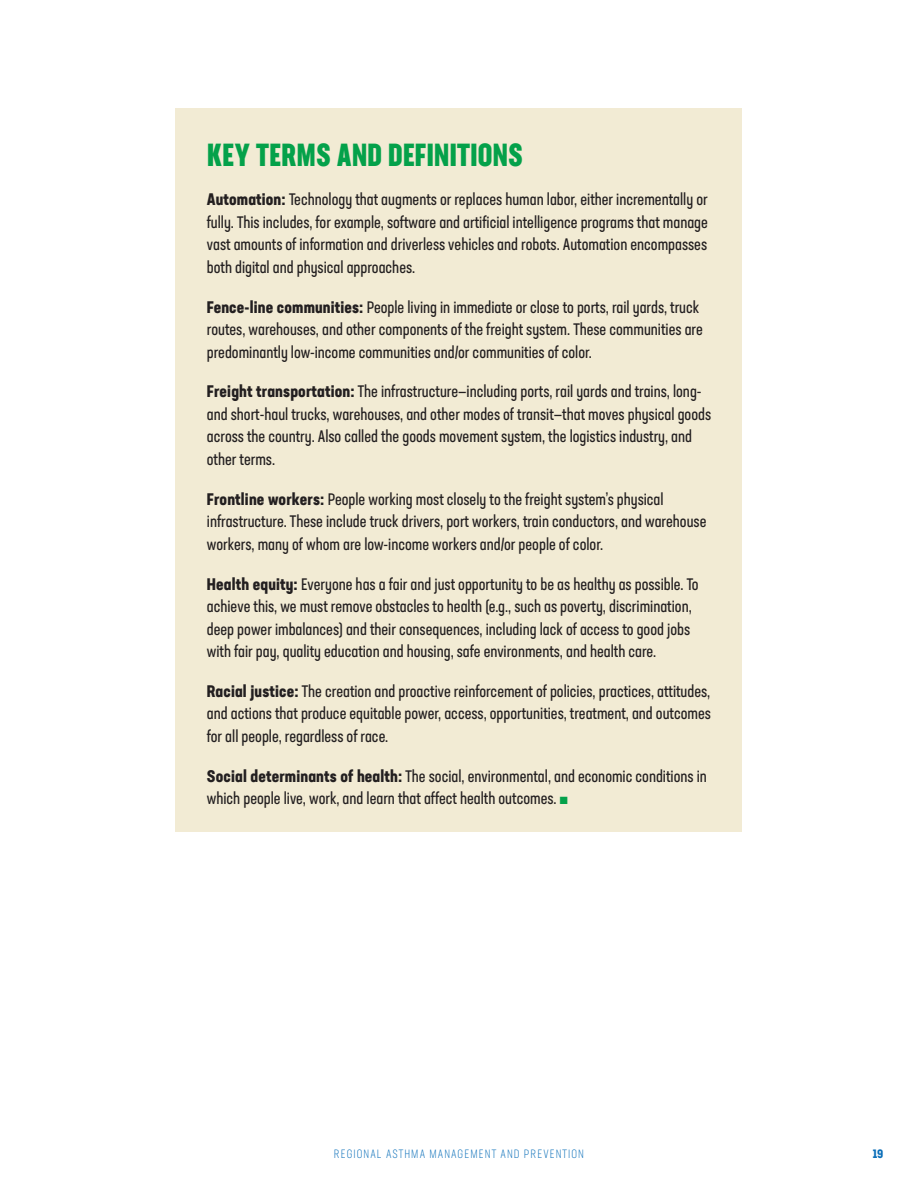
<style>
.page{position:relative;width:918px;height:1188px;background:#fff}
.page>*{position:absolute;margin:0;border:0;box-sizing:border-box;transform-origin:0 0}
.t1{font:700 31.5px "Neusa Next Std Compact";letter-spacing:.01em;color:#04a14a}
.t2{font:16.5px/22.5px "Neusa Next Std Compact";color:#231f20}
.t3{font:300 12px "Neusa Next Std Compact";letter-spacing:.09em;color:#0b6fb9}
.t4{font:700 condensed 12px "Neusa Next Std";color:#0b6fb9}
.s1{font-family:"Neusa Next Std";font-weight:700;font-stretch:condensed}
.s2{color:#04a14a}
</style>
<div class="page">
<div style="left:176px;top:108px;width:567px;height:724px;background:#f2ebd4"></div>
<h1 class="t1" style="left:207px;top:141px;width:318px">KEY TERMS AND DEFINITIONS</h1>
<p class="t2" style="left:207px;top:190px;width:503px;text-align:justify"><span class="s1">Automation:</span> Technology that augments or replaces human labor, either incrementally or fully. This includes, for example, software and artificial intelligence programs that manage vast amounts of information and driverless vehicles and robots. Automation encompasses both digital and physical approaches.</p>
<p class="t2" style="left:207px;top:297px;width:497px"><span class="s1">Fence-line communities:</span> People living in immediate or close to ports, rail yards, truck routes, warehouses, and other components of the freight system. These communities are predominantly low-income communities and/or communities of color.</p>
<p class="t2" style="left:207px;top:382px;width:506px"><span class="s1">Freight transportation:</span> The infrastructure—including ports, rail yards and trains, long&shy;and short-haul trucks, warehouses, and other modes of transit—that moves physical goods across the country. Also called the goods movement system, the logistics industry, and other terms.</p>
<p class="t2" style="left:207px;top:489px;width:501px"><span class="s1">Frontline workers:</span> People working most closely to the freight system’s physical infrastructure. These include truck drivers, port workers, train conductors, and warehouse workers, many of whom are low-income workers and/or people of color.</p>
<p class="t2" style="left:207px;top:574px;width:493px"><span class="s1">Health equity:</span> Everyone has a fair and just opportunity to be as healthy as possible. To achieve this, we must remove obstacles to health (e.g., such as poverty, discrimination, deep power imbalances) and their consequences, including lack of access to good jobs with fair pay, quality education and housing, safe environments, and health care.</p>
<p class="t2" style="left:207px;top:681px;width:506px;text-align:justify"><span class="s1">Racial justice:</span> The creation and proactive reinforcement of policies, practices, attitudes, and actions that produce equitable power, access, opportunities, treatment, and outcomes for all people, regardless of race.</p>
<p class="t2" style="left:207px;top:766px;width:501px"><span class="s1">Social determinants of health:</span> The social, environmental, and economic conditions in which people live, work, and learn that affect health outcomes. <span class="s2">■</span></p>
<p class="t3" style="left:334px;top:1148px;width:252px">REGIONAL ASTHMA MANAGEMENT AND PREVENTION</p>
<p class="t4" style="left:873px;top:1148px;width:12px">19</p>
</div>
